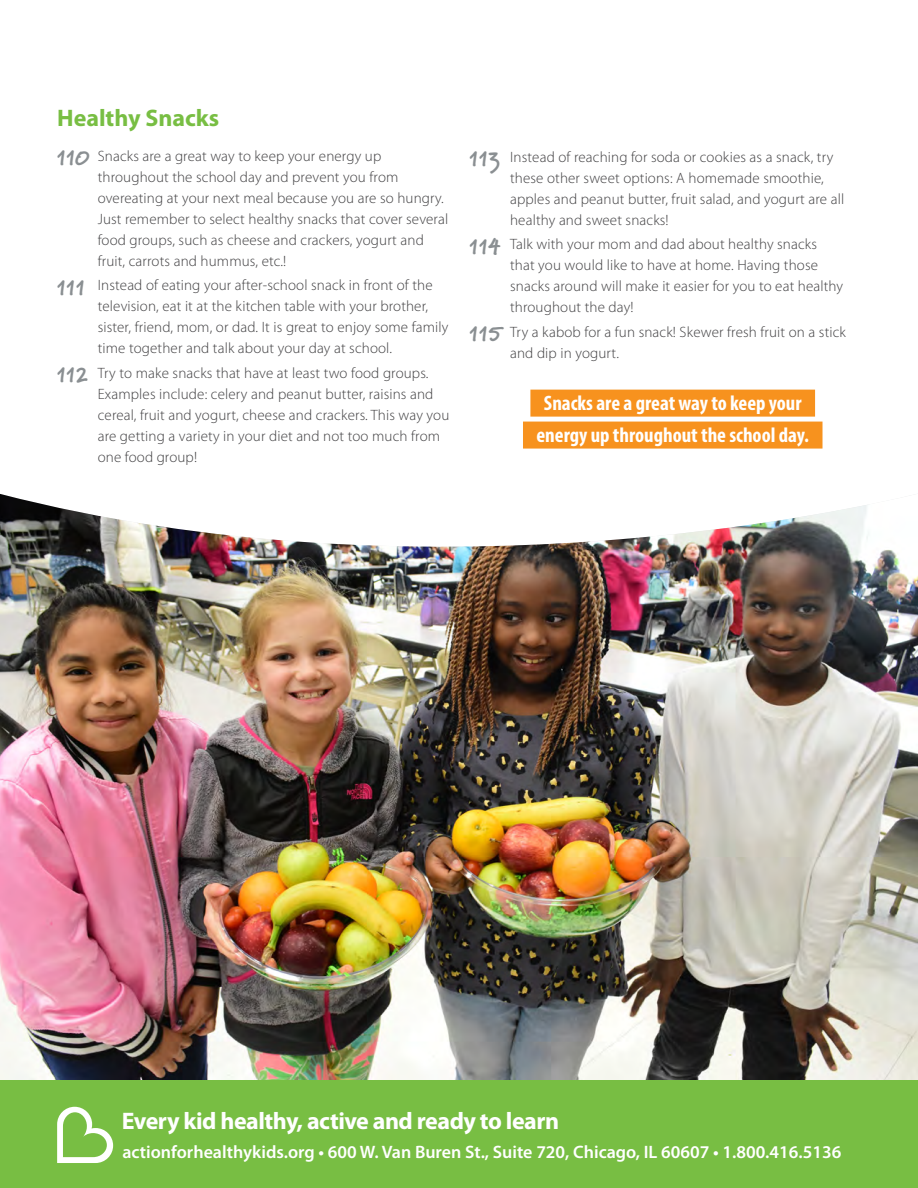
<style>
.page{position:relative;width:918px;height:1188px;background:#fff}
.page>*{position:absolute;margin:0;border:0;box-sizing:border-box;transform-origin:0 0}
.t1{font:700 24px "Myriad Pro";letter-spacing:-.02em;color:#fff}
.Header1{font:700 24px "Myriad Pro";color:#78be43}
.Call_Out{font:700 condensed 21px "Myriad Pro";color:#fff}
.t2{font:600 18px "Myriad Pro";color:#fff}
.Numbered_List{font:300 15px/21px "Myriad Pro";letter-spacing:.01em;color:#414042}
.s1{font-family:"Marydale";font-weight:900;font-size:22.5px;color:#8a8f92}
</style>
<div class="page">
<div style="left:0;top:1080px;width:918px;height:108px;background:#78be43"></div>
<svg style="left:57px;top:1107px;width:56px;height:56px"></svg>
<img style="left:0;top:494px;width:918px;height:586px">
<div style="left:530px;top:390px;width:285px;height:27px;background:#f7921e"></div>
<div style="left:523px;top:422px;width:300px;height:27px;background:#f7921e"></div>
<p class="Header1" style="left:57px;top:102px;width:164px">Healthy Snacks</p>
<p class="Numbered_List" style="left:98px;top:145px;width:352px;text-indent:-41px"><span class="s1">110</span> Snacks are a great way to keep your energy up throughout the school day and prevent you from overeating at your next meal because you are so hungry.<br>Just remember to select healthy snacks that cover several food groups, such as cheese and crackers, yogurt and fruit, carrots and hummus, etc.!</p>
<p class="Numbered_List" style="left:98px;top:275px;width:352px;text-indent:-41px"><span class="s1">111</span> Instead of eating your after-school snack in front of the television, eat it at the kitchen table with your brother, sister, friend, mom, or dad. It is great to enjoy some family time together and talk about your day at school.</p>
<p class="Numbered_List" style="left:98px;top:362px;width:353px;text-indent:-41px"><span class="s1">112</span> Try to make snacks that have at least two food groups.<br>Examples include: celery and peanut butter, raisins and cereal, fruit and yogurt, cheese and crackers. This way you are getting a variety in your diet and not too much from one food group!</p>
<p class="Numbered_List" style="left:510px;top:146px;width:336px;text-indent:-40px"><span class="s1">113</span> Instead of reaching for soda or cookies as a snack, try these other sweet options: A homemade smoothie, apples and peanut butter, fruit salad, and yogurt are all healthy and sweet snacks!</p>
<p class="Numbered_List" style="left:510px;top:234px;width:335px;text-indent:-40px"><span class="s1">114</span> Talk with your mom and dad about healthy snacks that you would like to have at home. Having those snacks around will make it easier for you to eat healthy throughout the day!</p>
<p class="Numbered_List" style="left:510px;top:321px;width:337px;text-indent:-40px"><span class="s1">115</span> Try a kabob for a fun snack! Skewer fresh fruit on a stick and dip in yogurt.</p>
<p class="Call_Out" style="left:544px;top:390px;width:259px">Snacks are a great way to keep your</p>
<p class="Call_Out" style="left:536px;top:422px;width:274px">energy up throughout the school day.</p>
<h1 class="t1" style="left:122px;top:1105px;width:439px">Every kid healthy, active and ready to learn</h1>
<p class="t2" style="left:122px;top:1140px;width:720px">actionforhealthykids.org • 600 W. Van Buren St., Suite 720, Chicago, IL 60607 • 1.800.416.5136</p>
</div>
